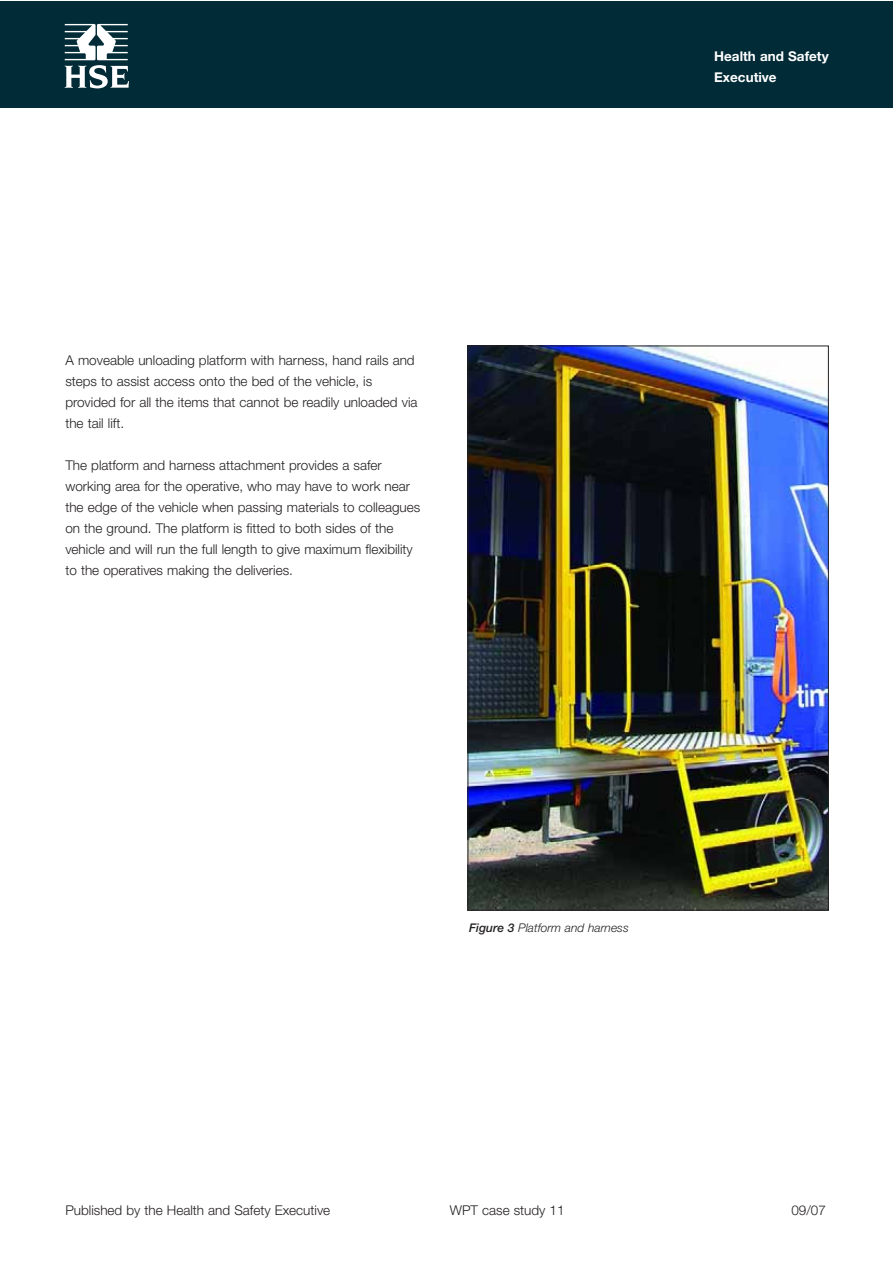
<style>
.page{position:relative;width:893px;height:1263px;background:#fff}
.page>*{position:absolute;margin:0;border:0;box-sizing:border-box;transform-origin:0 0}
.t1{font:300 13.5px/21px "Helvetica Neue";color:#231f20}
.t2{font:700 13.5px/21px "Helvetica Neue";color:#fff}
.t3{font:italic 300 12px "Helvetica Neue";color:#231f20}
.s1{font-weight:500}
</style>
<div class="page">
<div style="left:0;top:2px;width:892px;height:106px;background:#002b37"></div>
<svg style="left:65px;top:24px;width:64px;height:64px"></svg>
<img style="left:469px;top:348px;width:357px;height:561px">
<p class="t1" style="left:65px;top:351px;width:353px">A moveable unloading platform with harness, hand rails and steps to assist access onto the bed of the vehicle, is provided for all the items that cannot be readily unloaded via the tail lift.</p>
<p class="t1" style="left:65px;top:456px;width:356px">The platform and harness attachment provides a safer working area for the operative, who may have to work near the edge of the vehicle when passing materials to colleagues on the ground. The platform is fitted to both sides of the vehicle and will run the full length to give maximum flexibility to the operatives making the deliveries.</p>
<p class="t2" style="left:714px;top:47px;width:116px">Health and Safety<br>Executive</p>
<p class="t3" style="left:469px;top:923px;width:161px"><span class="s1">Figure 3</span> Platform and harness</p>
<p class="t1" style="left:65px;top:1201px;width:266px">Published by the Health and Safety Executive</p>
<p class="t1" style="left:450px;top:1201px;width:116px">WPT case study 11</p>
<p class="t1" style="left:791px;top:1201px;width:36px">09/07</p>
</div>
